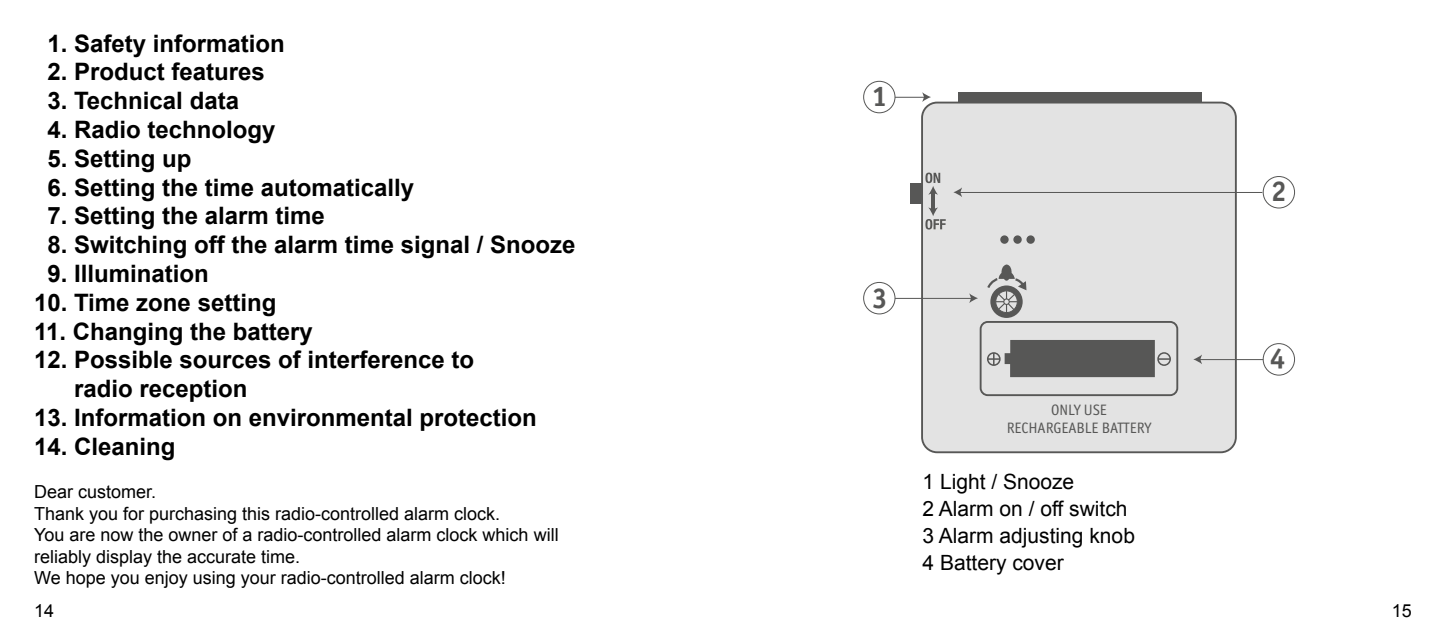
<style>
.page{position:relative;width:1446px;height:638px;background:#fff}
.page>*{position:absolute;margin:0;border:0;box-sizing:border-box;transform-origin:0 0}
.t1{font:700 28.5px "Officina Sans ITC Std";color:#575756}
.t2{font:700 24px/28.8px "Arial";color:#000}
.t3{font:21px/27px "Arial";color:#000}
.t4{font:18px/21.6px "Arial";color:#000}
.t5{font:15px/18.3px "Officina Sans ITC Std";color:#575756;text-align:center}
</style>
<div class="page">
<div style="left:958px;top:92px;width:243px;height:18px;background:#575756"></div>
<div style="left:910px;top:183px;width:11px;height:20px;background:#575756"></div>
<div style="left:922px;top:103px;width:314px;height:349px;background:#e3e3e3;border-radius:15px"></div>
<div style="left:921px;top:102px;width:316px;height:351px;border:2px solid #575756;border-radius:15px"></div>
<div style="left:979px;top:321px;width:199px;height:75px;border:2px solid #575756;border-radius:7px"></div>
<svg style="left:987px;top:340px;width:184px;height:37px"></svg>
<div style="left:990px;top:285px;width:32px;height:33px;background:#575756;border-radius:50%"></div>
<svg style="left:987px;top:264px;width:39px;height:49px"></svg>
<div style="left:925px;top:173px;width:7px;height:10px;background:#575756;border-radius:50%"></div>
<div style="left:925px;top:219px;width:7px;height:10px;background:#575756;border-radius:50%"></div>
<div style="left:1262px;top:176px;width:33px;height:32px;border:1px solid #575756;border-radius:50%"></div>
<hr style="left:959px;top:192px;width:303px;height:1px;background:#575756">
<svg style="left:953px;top:187px;width:9px;height:10px"></svg>
<svg style="left:927px;top:173px;width:13px;height:22px"></svg>
<svg style="left:927px;top:207px;width:19px;height:22px"></svg>
<hr style="left:931px;top:192px;width:4px;height:18px;background:#575756">
<div style="left:1000px;top:235px;width:8px;height:9px;background:#575756;border-radius:50%"></div>
<div style="left:1026px;top:235px;width:9px;height:9px;background:#575756;border-radius:50%"></div>
<div style="left:1013px;top:235px;width:9px;height:9px;background:#575756;border-radius:50%"></div>
<div style="left:863px;top:81px;width:32px;height:32px;border:1px solid #575756;border-radius:50%"></div>
<svg style="left:895px;top:92px;width:36px;height:10px"></svg>
<div style="left:863px;top:282px;width:32px;height:32px;border:1px solid #575756;border-radius:50%"></div>
<hr style="left:895px;top:298px;width:78px;height:1px;background:#575756">
<svg style="left:969px;top:293px;width:9px;height:10px"></svg>
<div style="left:1262px;top:343px;width:33px;height:32px;border:1px solid #575756;border-radius:50%"></div>
<hr style="left:1198px;top:359px;width:65px;height:1px;background:#575756">
<svg style="left:1193px;top:354px;width:9px;height:10px"></svg>
<p class="t2" style="left:47px;top:29px;width:239px">1. Safety information</p>
<p class="t2" style="left:47px;top:58px;width:219px">2. Product features</p>
<p class="t2" style="left:47px;top:87px;width:193px">3. Technical data</p>
<p class="t2" style="left:47px;top:116px;width:230px">4. Radio technology</p>
<p class="t2" style="left:47px;top:145px;width:146px">5. Setting up</p>
<p class="t2" style="left:47px;top:173px;width:368px">6. Setting the time automatically</p>
<p class="t2" style="left:47px;top:202px;width:279px">7. Setting the alarm time</p>
<p class="t2" style="left:47px;top:231px;width:530px">8. Switching off the alarm time signal / Snooze</p>
<p class="t2" style="left:47px;top:260px;width:163px">9. Illumination</p>
<p class="t2" style="left:34px;top:289px;width:244px">10. Time zone setting</p>
<p class="t2" style="left:34px;top:317px;width:280px">11. Changing the battery</p>
<p class="t2" style="left:74px;top:346px;width:402px;text-indent:-40px">12. Possible sources of interference to radio reception</p>
<p class="t2" style="left:34px;top:404px;width:504px">13. Information on environmental protection</p>
<p class="t2" style="left:34px;top:433px;width:143px">14. Cleaning</p>
<p class="t4" style="left:34px;top:481px;width:526px">Dear customer.<br>Thank you for purchasing this radio-controlled alarm clock.<br>You are now the owner of a radio-controlled alarm clock which will reliably display the accurate time.<br>We hope you enjoy using your radio-controlled alarm clock!</p>
<p class="t4" style="left:34px;top:600px;width:22px">14</p>
<p class="t1" style="left:872px;top:79px;width:17px">1</p>
<p class="t1" style="left:872px;top:280px;width:17px">3</p>
<p class="t5" style="left:1007px;top:401px;width:146px">ONLY USE<br>RECHARGEABLE BATTERY</p>
<p class="t3" style="left:922px;top:468px;width:214px">1 Light / Snooze<br>2 Alarm on / off switch<br>3 Alarm adjusting knob<br>4 Battery cover</p>
<p class="t1" style="left:1271px;top:174px;width:17px">2</p>
<p class="t1" style="left:1270px;top:341px;width:17px">4</p>
<p class="t4" style="left:1392px;top:600px;width:22px">15</p>
</div>
